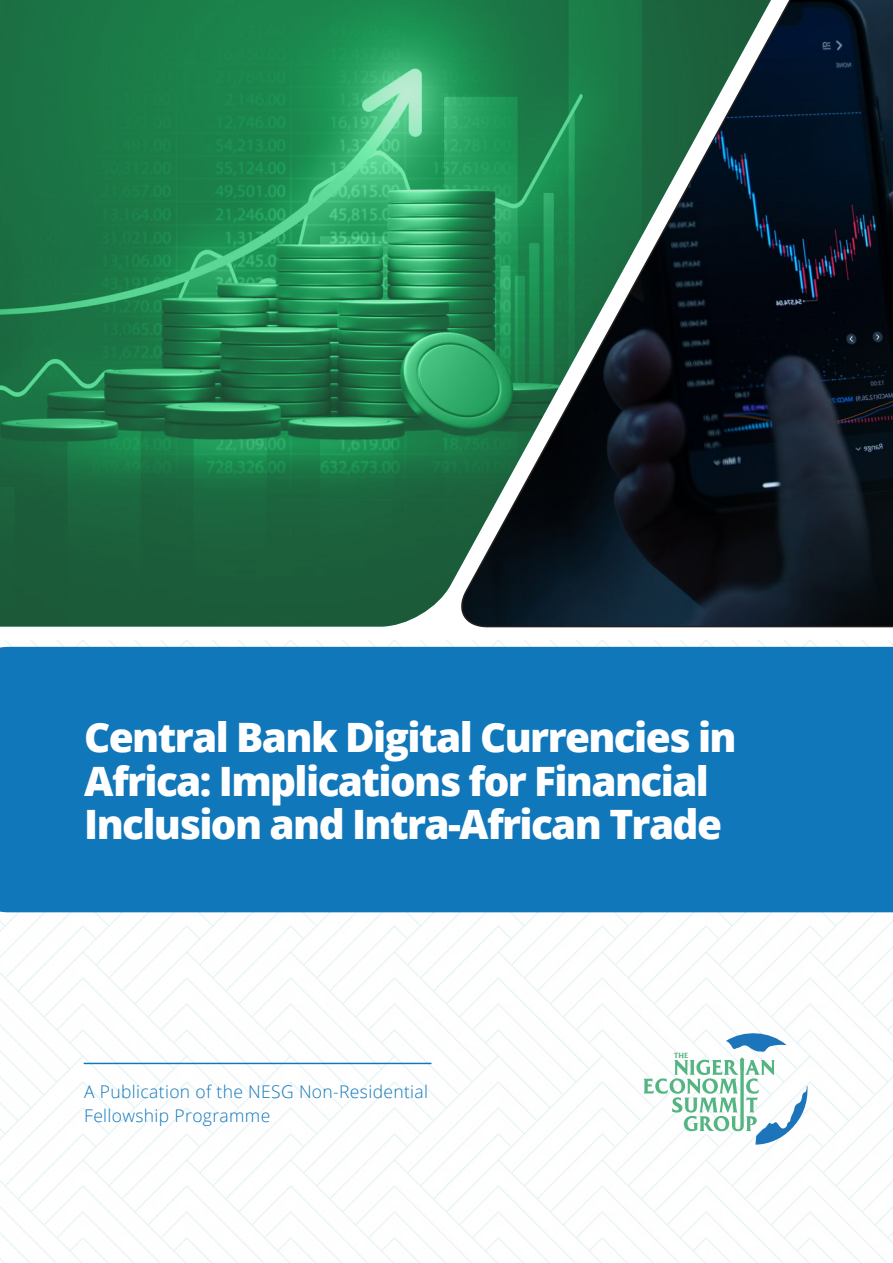
<style>
.page{position:relative;width:893px;height:1263px;background:#fff}
.page>*{position:absolute;margin:0;border:0;box-sizing:border-box;transform-origin:0 0}
.t1{font:800 40.5px/43.5px "Open Sans";letter-spacing:-.04em;color:#fff}
.t2{font:300 17.55px/24px "Open Sans";letter-spacing:.02em;color:#1077bb}
.t3{font:7.5px "MADE Kenfolg";color:#54b582}
</style>
<div class="page">
<img style="left:0;top:640px;width:893px;height:623px">
<div style="left:0;top:647px;width:893px;height:265px;background:#1077bb"></div>
<img style="left:0;top:0;width:454px;height:627px">
<svg style="left:454px;top:0;width:439px;height:628px;background:#1a3f36"></svg>
<hr style="left:84px;top:1063px;width:347px;height:1px;background:#1077bb">
<svg style="left:644px;top:1030px;width:164px;height:114px"></svg>
<p class="t1" style="left:84px;top:714px;width:654px">Central Bank Digital Currencies in<br>Africa: Implications for Financial<br>Inclusion and Intra-African Trade</p>
<p class="t2" style="left:84px;top:1079px;width:345px">A Publication of the NESG Non-Residential<br>Fellowship Programme</p>
<p class="t3" style="left:674px;top:1051px;width:16px">THE</p>
</div>
